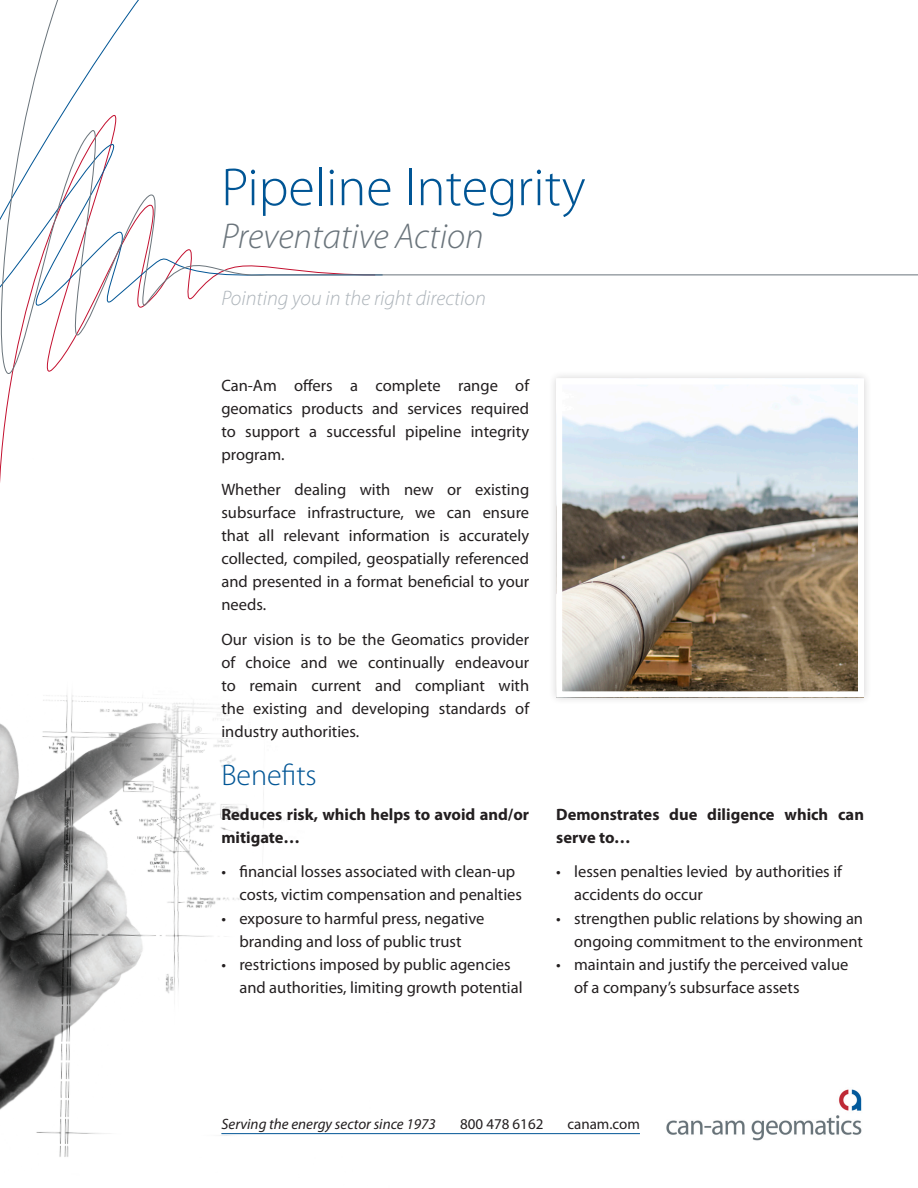
<style>
.page{position:relative;width:918px;height:1188px;background:#fff}
.page>*{position:absolute;margin:0;border:0;box-sizing:border-box;transform-origin:0 0}
.t1{font:300 54px "Myriad Pro";color:#005595}
.t2{font:italic 300 36px "Myriad Pro";color:#6a747b}
.heading_1{font:300 30px "Myriad Pro";color:#005595}
.t3{font:italic 300 21px "Myriad Pro";color:#adb4ba}
.body{font:16.5px/23.1px "Myriad Pro";color:#231f20}
.body-2{font:700 16.5px/23.1px "Myriad Pro";color:#231f20}
.t4{font:italic 15px "Myriad Pro";color:#231f20}
.t5{font:15px "Myriad Pro";color:#231f20}
</style>
<div class="page">
<img style="left:666px;top:1089px;width:196px;height:52px">
<hr style="left:221px;top:1133px;width:419px;height:1px;background:#005595">
<img style="left:0;top:695px;width:420px;height:462px">
<svg style="left:0;top:0;width:918px;height:396px"></svg>
<div style="left:548px;top:370px;width:324px;height:336px;background:#231f20;opacity:.2"></div>
<img style="left:563px;top:417px;width:294px;height:273px">
<div style="left:556px;top:379px;width:308px;height:318px;border:6px solid #fff"></div>
<h1 class="t1" style="left:221px;top:155px;width:366px">Pipeline Integrity</h1>
<h2 class="t2" style="left:221px;top:215px;width:264px">Preventative Action</h2>
<p class="t3" style="left:221px;top:286px;width:266px">Pointing you in the right direction</p>
<p class="body" style="left:221px;top:374px;width:309px;text-align:justify">Can-Am offers a complete range of geomatics products and services required to support a successful pipeline integrity program.</p>
<p class="body" style="left:221px;top:478px;width:309px;text-align:justify">Whether dealing with new or existing subsurface infrastructure, we can ensure that all relevant information is accurately collected, compiled, geospatially referenced and presented in a format beneficial to your needs.</p>
<p class="body" style="left:221px;top:628px;width:309px;text-align:justify">Our vision is to be the Geomatics provider of choice and we continually endeavour to remain current and compliant with the existing and developing standards of industry authorities.</p>
<p class="heading_1" style="left:221px;top:757px;width:97px">Benefits</p>
<p class="body-2" style="left:221px;top:802px;width:309px">Reduces risk, which helps to avoid and/or mitigate…</p>
<p class="body" style="left:239px;top:860px;width:284px;text-indent:-18px">• financial losses associated with clean-up costs, victim compensation and penalties</p>
<p class="body" style="left:221px;top:906px;width:265px;text-align:center">• exposure to harmful press, negative branding and loss of public trust</p>
<p class="body" style="left:239px;top:952px;width:285px;text-indent:-18px">• restrictions imposed by public agencies and authorities, limiting growth potential</p>
<p class="body-2" style="left:556px;top:802px;width:309px">Demonstrates due diligence which can serve to…</p>
<p class="body" style="left:574px;top:860px;width:269px;text-indent:-18px">• lessen penalties levied by authorities if accidents do occur</p>
<p class="body" style="left:556px;top:906px;width:308px;text-align:right">• strengthen public relations by showing an ongoing commitment to the environment</p>
<p class="body" style="left:574px;top:952px;width:276px;text-indent:-18px">• maintain and justify the perceived value of a company’s subsurface assets</p>
<p class="t4" style="left:221px;top:1115px;width:216px">Serving the energy sector since 1973</p>
<p class="t5" style="left:460px;top:1115px;width:85px">800 478 6162</p>
<p class="t5" style="left:567px;top:1115px;width:74px">canam.com</p>
</div>
